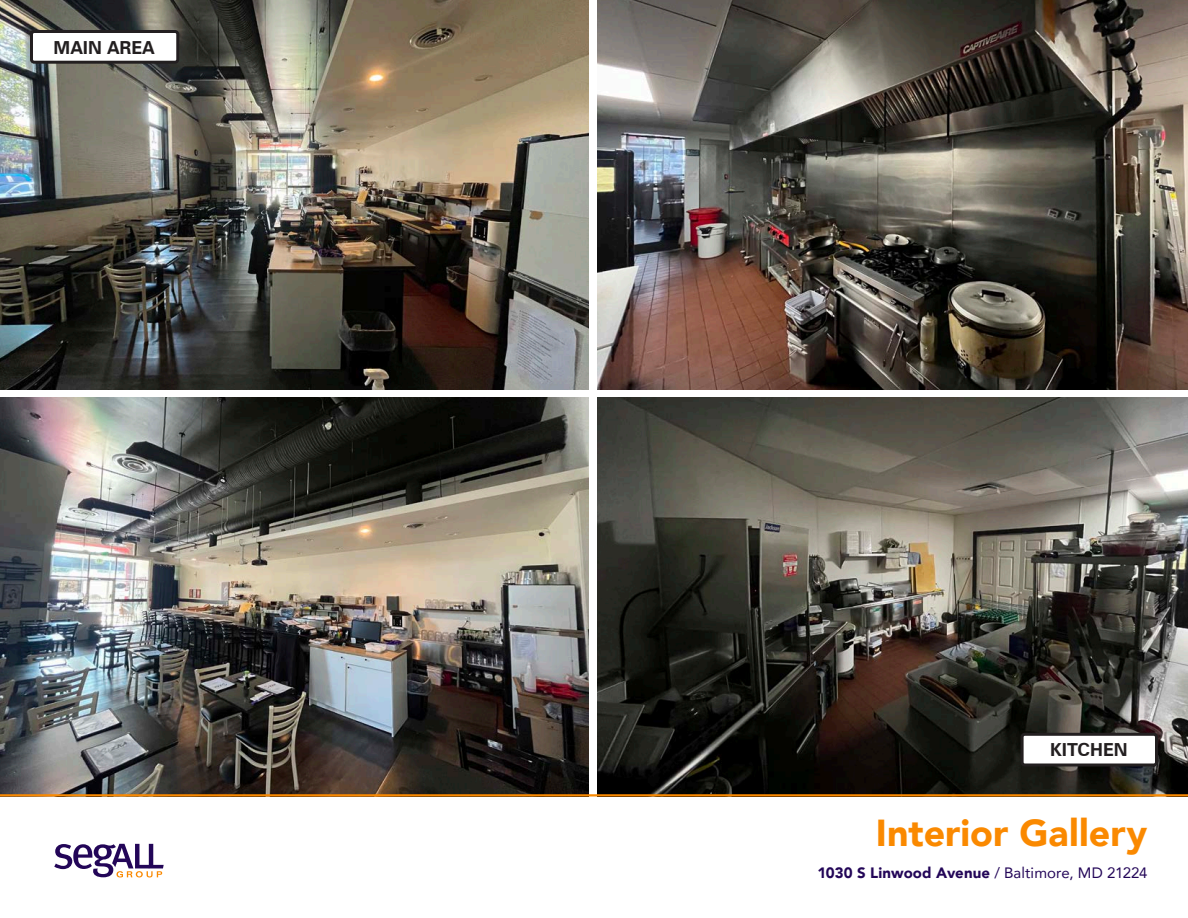
<style>
.page{position:relative;width:1188px;height:918px;background:#fff}
.page>*{position:absolute;margin:0;border:0;box-sizing:border-box;transform-origin:0 0}
.M_A_-_Headline{font:900 37.5px "Avenir";color:#fa8900}
.Shopping_Center{font:700 18px "Zurich BT";color:#231f20}
.t1{font:900 15px "Avenir";letter-spacing:.01em;color:#230658}
.s1{font-weight:400}
</style>
<div class="page">
<svg style="left:54px;top:844px;width:110px;height:33px"></svg>
<img style="left:0;top:0;width:1188px;height:796px">
<div style="left:31px;top:31px;width:147px;height:31px;background:#fff;border-radius:3px"></div>
<div style="left:30px;top:30px;width:149px;height:34px;border:3px solid #231f20;border-radius:3px"></div>
<div style="left:1022px;top:734px;width:135px;height:31px;background:#fff;border-radius:3px"></div>
<div style="left:1021px;top:733px;width:137px;height:33px;border:3px solid #231f20;border-radius:3px"></div>
<p class="Shopping_Center" style="left:54px;top:36px;width:103px">MAIN AREA</p>
<p class="Shopping_Center" style="left:1050px;top:739px;width:79px">KITCHEN</p>
<p class="M_A_-_Headline" style="left:876px;top:801px;width:273px">Interior Gallery</p>
<p class="t1" style="left:818px;top:859px;width:331px">1030 S Linwood Avenue <span class="s1">/ Baltimore, MD 21224</span></p>
</div>
